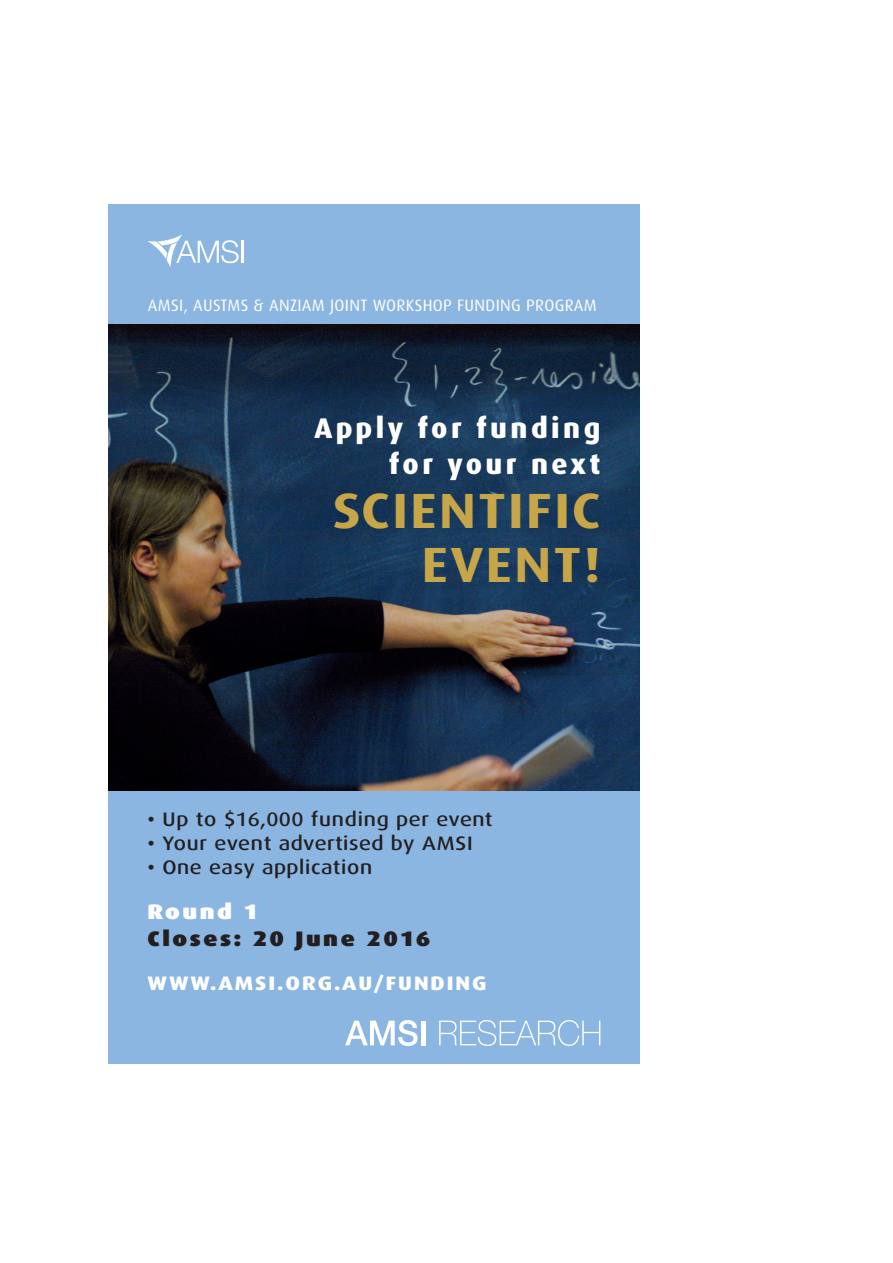
<style>
.page{position:relative;width:893px;height:1263px;background:#fff}
.page>*{position:absolute;margin:0;border:0;box-sizing:border-box;transform-origin:0 0}
.t1{font:700 49.5px "Dax Wide";letter-spacing:.05em;color:#c6a648}
.t2{font:800 28.5px "Dax";letter-spacing:.12em;color:#fff}
.t3{font:900 21px "Dax Wide";letter-spacing:.12em;color:#231f20}
.t4{font:900 21px "Dax Wide";letter-spacing:.12em;color:#fff}
.t5{font:500 19.5px "Dax Wide";letter-spacing:.02em;color:#231f20}
.t6{font:800 19.5px "Dax Wide";letter-spacing:.1em;color:#fff}
.t7{font:16.5px "Dax";letter-spacing:.02em;color:#fff}
</style>
<div class="page">
<div style="left:108px;top:204px;width:532px;height:859px;background:#8ab6e1"></div>
<img style="left:108px;top:325px;width:532px;height:466px">
<svg style="left:345px;top:1020px;width:73px;height:26px"></svg>
<hr style="left:421px;top:1021px;width:4px;height:24px;background:#fff">
<svg style="left:439px;top:1020px;width:161px;height:26px"></svg>
<hr style="left:241px;top:241px;width:2px;height:22px;background:#fff">
<svg style="left:148px;top:235px;width:91px;height:32px"></svg>
<p class="t7" style="left:148px;top:296px;width:450px">AMSI, AUSTMS &amp; ANZIAM JOINT WORKSHOP FUNDING PROGRAM</p>
<p class="t2" style="left:314px;top:411px;width:287px">Apply for funding</p>
<p class="t2" style="left:389px;top:447px;width:213px">for your next</p>
<p class="t1" style="left:333px;top:482px;width:269px">SCIENTIFIC</p>
<p class="t1" style="left:422px;top:536px;width:180px">EVENT!</p>
<p class="t5" style="left:148px;top:808px;width:347px">• Up to $16,000 funding per event</p>
<p class="t5" style="left:148px;top:832px;width:326px">• Your event advertised by AMSI</p>
<p class="t5" style="left:148px;top:856px;width:226px">• One easy application</p>
<p class="t4" style="left:148px;top:899px;width:112px">Round 1</p>
<p class="t3" style="left:148px;top:926px;width:284px">Closes: 20 June 2016</p>
<p class="t6" style="left:148px;top:972px;width:340px">WWW.AMSI.ORG.AU/FUNDING</p>
</div>
